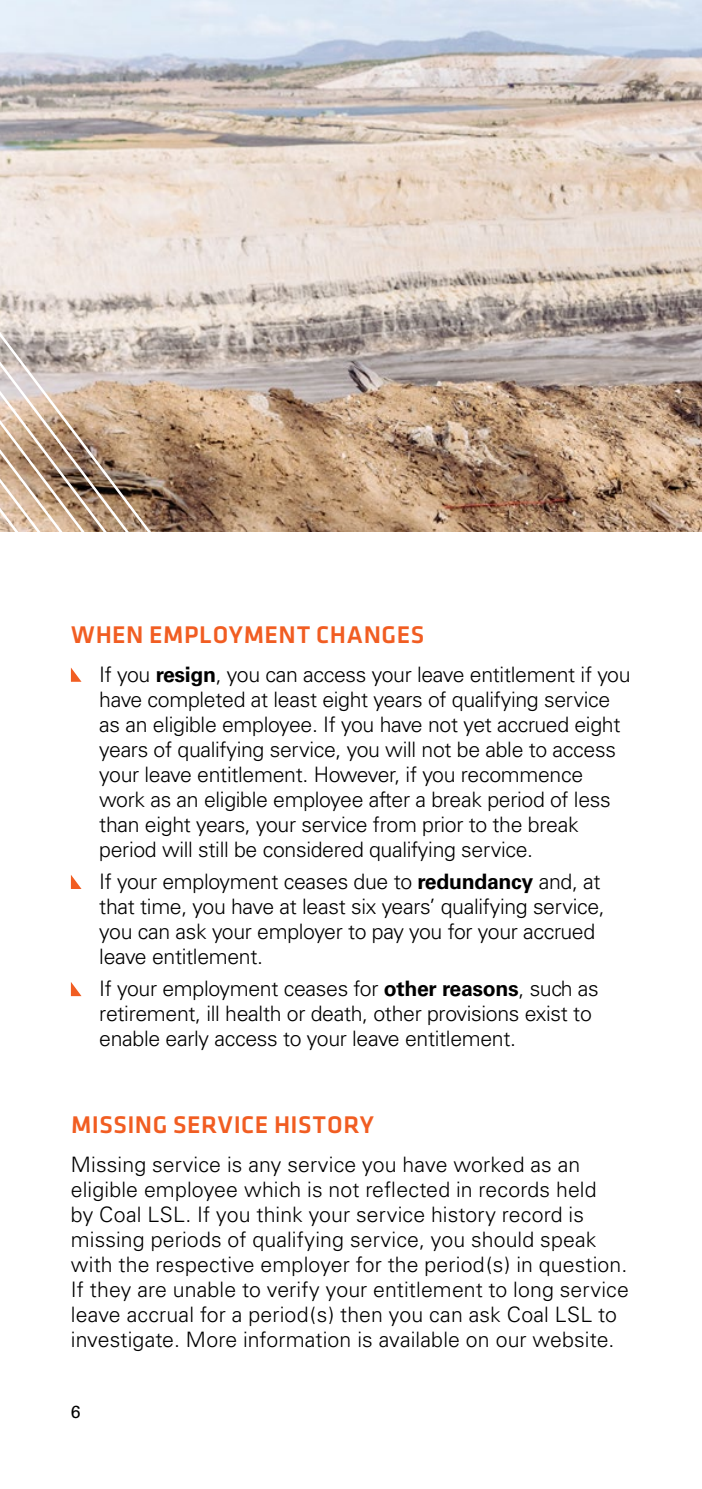
<style>
.page{position:relative;width:702px;height:1489px;background:#fff}
.page>*{position:absolute;margin:0;border:0;box-sizing:border-box;transform-origin:0 0}
.t1{font:500 25px "Klavika";letter-spacing:.02em;color:#f15d22}
.Bullets{font:300 21.25px/25px "Univers";letter-spacing:-.015em;color:#000}
.Bullets-2{font:300 21.25px/25px "Univers";letter-spacing:.005em;color:#000}
.t2{font:500 17.5px "Univers CE";color:#000}
.s1{font-weight:700}
</style>
<div class="page">
<img style="left:158px;top:0;width:544px;height:531px">
<svg style="left:0;top:0;width:158px;height:532px"></svg>
<svg style="left:71px;top:667px;width:10px;height:14px"></svg>
<svg style="left:71px;top:875px;width:10px;height:14px"></svg>
<svg style="left:71px;top:982px;width:10px;height:14px"></svg>
<h1 class="t1" style="left:71px;top:621px;width:355px">WHEN EMPLOYMENT CHANGES</h1>
<p class="Bullets" style="left:99px;top:661px;width:533px">If you <span class="s1">resign</span>, you can access your leave entitlement if you have completed at least eight years of qualifying service as an eligible employee. If you have not yet accrued eight years of qualifying service, you will not be able to access your leave entitlement. However, if you recommence work as an eligible employee after a break period of less than eight years, your service from prior to the break period will still be considered qualifying service.</p>
<p class="Bullets" style="left:99px;top:868px;width:507px">If your employment ceases due to <span class="s1">redundancy</span> and, at that time, you have at least six years’ qualifying service, you can ask your employer to pay you for your accrued leave entitlement.</p>
<p class="Bullets" style="left:99px;top:976px;width:501px">If your employment ceases for <span class="s1">other reasons</span>, such as retirement, ill health or death, other provisions exist to enable early access to your leave entitlement.</p>
<h1 class="t1" style="left:71px;top:1111px;width:304px">MISSING SERVICE HISTORY</h1>
<p class="Bullets-2" style="left:71px;top:1151px;width:559px">Missing service is any service you have worked as an eligible employee which is not reflected in records held<br>by Coal LSL. If you think your service history record is missing periods of qualifying service, you should speak with the respective employer for the period(s) in question.<br>If they are unable to verify your entitlement to long service leave accrual for a period(s) then you can ask Coal LSL to investigate. More information is available on our website.</p>
<p class="t2" style="left:71px;top:1401px;width:11px">6</p>
</div>
